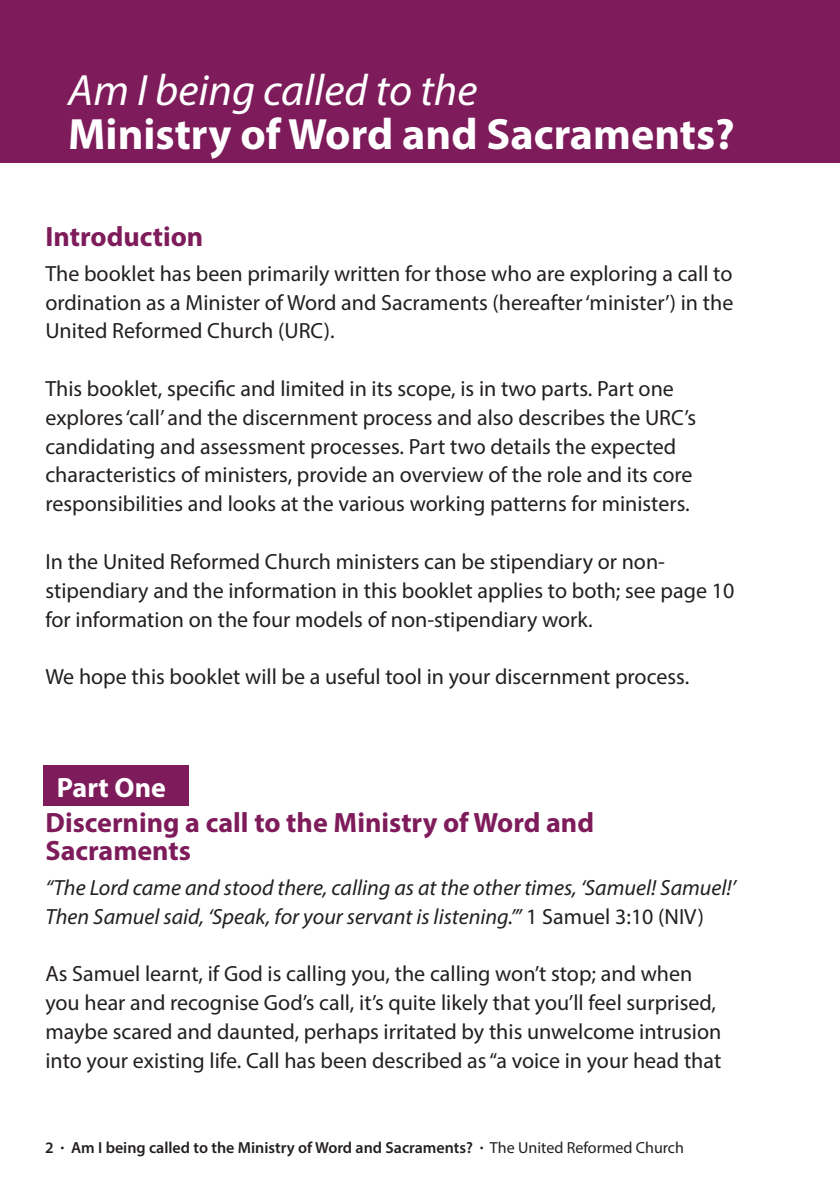
<style>
.page{position:relative;width:840px;height:1191px;background:#fff}
.page>*{position:absolute;margin:0;border:0;box-sizing:border-box;transform-origin:0 0}
.t1{font:700 44px "Myriad Pro";color:#fff}
.t2{font:italic 44px "Myriad Pro";color:#fff}
.t3{font:700 28px/28px "Myriad Pro";color:#7e1c5b}
.t4{font:700 28px "Myriad Pro";color:#fff}
.t5{font:22px/28.8px "Myriad Pro";color:#231f20}
.t6{font:italic 22px/28.8px "Myriad Pro";color:#231f20}
.t7{font:600 16px "Myriad Pro";color:#231f20}
.s1{font-style:normal}
.s2{font-weight:400}
</style>
<div class="page">
<div style="left:44px;top:765px;width:145px;height:40px;background:#7e1c5b"></div>
<div style="left:0;top:0;width:839px;height:162px;background:#7e1c5b"></div>
<h1 class="t2" style="left:68px;top:63px;width:410px">Am I being called to the</h1>
<h1 class="t1" style="left:68px;top:106px;width:667px">Ministry of Word and Sacraments?</h1>
<p class="t3" style="left:45px;top:222px;width:159px">Introduction</p>
<p class="t5" style="left:45px;top:259px;width:689px;text-align:justify">The booklet has been primarily written for those who are exploring a call to ordination as a Minister of Word and Sacraments (hereafter ‘minister’) in the United Reformed Church (URC).</p>
<p class="t5" style="left:45px;top:374px;width:651px">This booklet, specific and limited in its scope, is in two parts. Part one explores ‘call’ and the discernment process and also describes the URC’s candidating and assessment processes. Part two details the expected characteristics of ministers, provide an overview of the role and its core responsibilities and looks at the various working patterns for ministers.</p>
<p class="t5" style="left:45px;top:547px;width:690px">In the United Reformed Church ministers can be stipendiary or non&shy;stipendiary and the information in this booklet applies to both; see page 10 for information on the four models of non-stipendiary work.</p>
<p class="t5" style="left:45px;top:662px;width:645px">We hope this booklet will be a useful tool in your discernment process.</p>
<p class="t4" style="left:57px;top:769px;width:111px">Part One</p>
<p class="t3" style="left:45px;top:808px;width:550px">Discerning a call to the Ministry of Word and<br>Sacraments</p>
<p class="t6" style="left:45px;top:872px;width:691px">“The Lord came and stood there, calling as at the other times, ‘Samuel! Samuel!’<br>Then Samuel said, ‘Speak, for your servant is listening.’” <span class="s1">1 Samuel 3:10 (NIV)</span></p>
<p class="t5" style="left:45px;top:959px;width:677px">As Samuel learnt, if God is calling you, the calling won’t stop; and when you hear and recognise God’s call, it’s quite likely that you’ll feel surprised, maybe scared and daunted, perhaps irritated by this unwelcome intrusion into your existing life. Call has been described as “a voice in your head that</p>
<p class="t7" style="left:45px;top:1137px;width:640px">2 · Am I being called to the Ministry of Word and Sacraments? · <span class="s2">The United Reformed Church</span></p>
</div>
